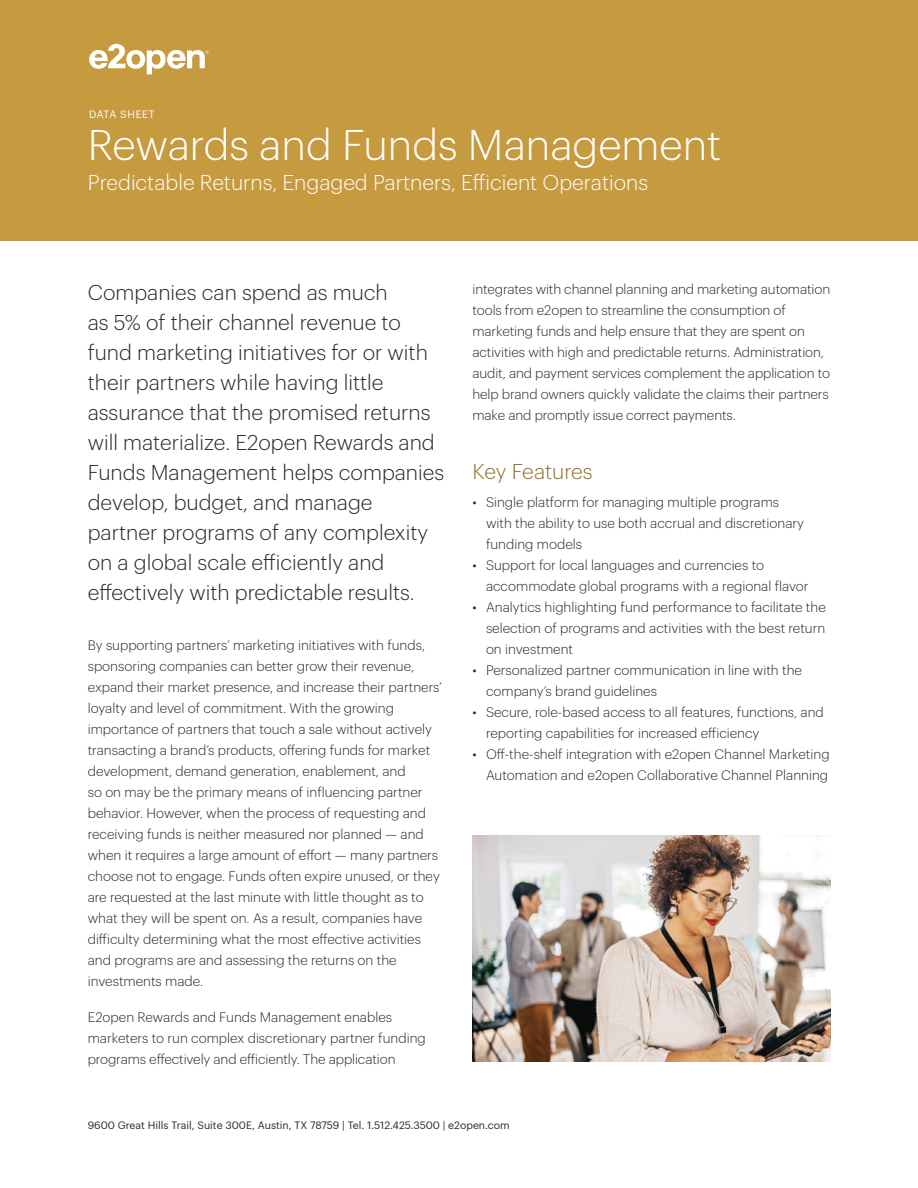
<style>
.page{position:relative;width:918px;height:1188px;background:#fff}
.page>*{position:absolute;margin:0;border:0;box-sizing:border-box;transform-origin:0 0}
.H1_small{font:300 42px "Graphik";color:#fff}
.Lead_Paragraph{font:300 21px/30px "Graphik";color:#282828}
.H1_small-2{font:300 21px "Graphik";color:#fff}
.t1{font:300 21px "Graphik";color:#8e7029}
.t2{font:300 13.5px/21px "Graphik";color:#282828}
.t3{font:10.5px "Graphik";color:#282828}
.t4{font:10.5px "Graphik";letter-spacing:.055em;color:#fff}
</style>
<div class="page">
<div style="left:0;top:0;width:918px;height:241px;background:#c69a3f"></div>
<svg style="left:89px;top:44px;width:119px;height:30px"></svg>
<img style="left:472px;top:836px;width:358px;height:226px">
<p class="t4" style="left:89px;top:106px;width:67px">DATA SHEET</p>
<p class="H1_small" style="left:88px;top:114px;width:635px">Rewards and Funds Management</p>
<p class="H1_small-2" style="left:88px;top:167px;width:562px">Predictable Returns, Engaged Partners, Efficient Operations</p>
<p class="Lead_Paragraph" style="left:88px;top:276px;width:358px">Companies can spend as much<br>as 5% of their channel revenue to fund marketing initiatives for or with their partners while having little assurance that the promised returns will materialize. E2open Rewards and Funds Management helps companies develop, budget, and manage partner programs of any complexity on a global scale efficiently and effectively with predictable results.</p>
<p class="t2" style="left:88px;top:634px;width:356px">By supporting partners’ marketing initiatives with funds, sponsoring companies can better grow their revenue, expand their market presence, and increase their partners’ loyalty and level of commitment. With the growing importance of partners that touch a sale without actively transacting a brand’s products, offering funds for market development, demand generation, enablement, and<br>so on may be the primary means of influencing partner behavior. However, when the process of requesting and receiving funds is neither measured nor planned — and when it requires a large amount of effort — many partners choose not to engage. Funds often expire unused, or they are requested at the last minute with little thought as to what they will be spent on. As a result, companies have difficulty determining what the most effective activities and programs are and assessing the returns on the investments made.</p>
<p class="t2" style="left:88px;top:1006px;width:340px">E2open Rewards and Funds Management enables marketers to run complex discretionary partner funding programs effectively and efficiently. The application</p>
<p class="t2" style="left:472px;top:278px;width:359px">integrates with channel planning and marketing automation tools from e2open to streamline the consumption of marketing funds and help ensure that they are spent on activities with high and predictable returns. Administration, audit, and payment services complement the application to help brand owners quickly validate the claims their partners make and promptly issue correct payments.</p>
<h2 class="t1" style="left:472px;top:456px;width:122px">Key Features</h2>
<p class="t2" style="left:486px;top:490px;width:320px;text-indent:-14px">• Single platform for managing multiple programs with the ability to use both accrual and discretionary funding models</p>
<p class="t2" style="left:486px;top:553px;width:324px;text-indent:-14px">• Support for local languages and currencies to accommodate global programs with a regional flavor</p>
<p class="t2" style="left:486px;top:595px;width:341px;text-align:justify;text-indent:-14px">• Analytics highlighting fund performance to facilitate the selection of programs and activities with the best return on investment</p>
<p class="t2" style="left:486px;top:658px;width:318px;text-indent:-14px">• Personalized partner communication in line with the company’s brand guidelines</p>
<p class="t2" style="left:486px;top:700px;width:339px;text-indent:-14px">• Secure, role-based access to all features, functions, and reporting capabilities for increased efficiency</p>
<p class="t2" style="left:472px;top:742px;width:359px;text-align:right">• Off-the-shelf integration with e2open Channel Marketing<br>Automation and e2open Collaborative Channel Planning</p>
<p class="t3" style="left:88px;top:1118px;width:424px">9600 Great Hills Trail, Suite 300E, Austin, TX 78759 | Tel. 1.512.425.3500 | e2open.com</p>
</div>
